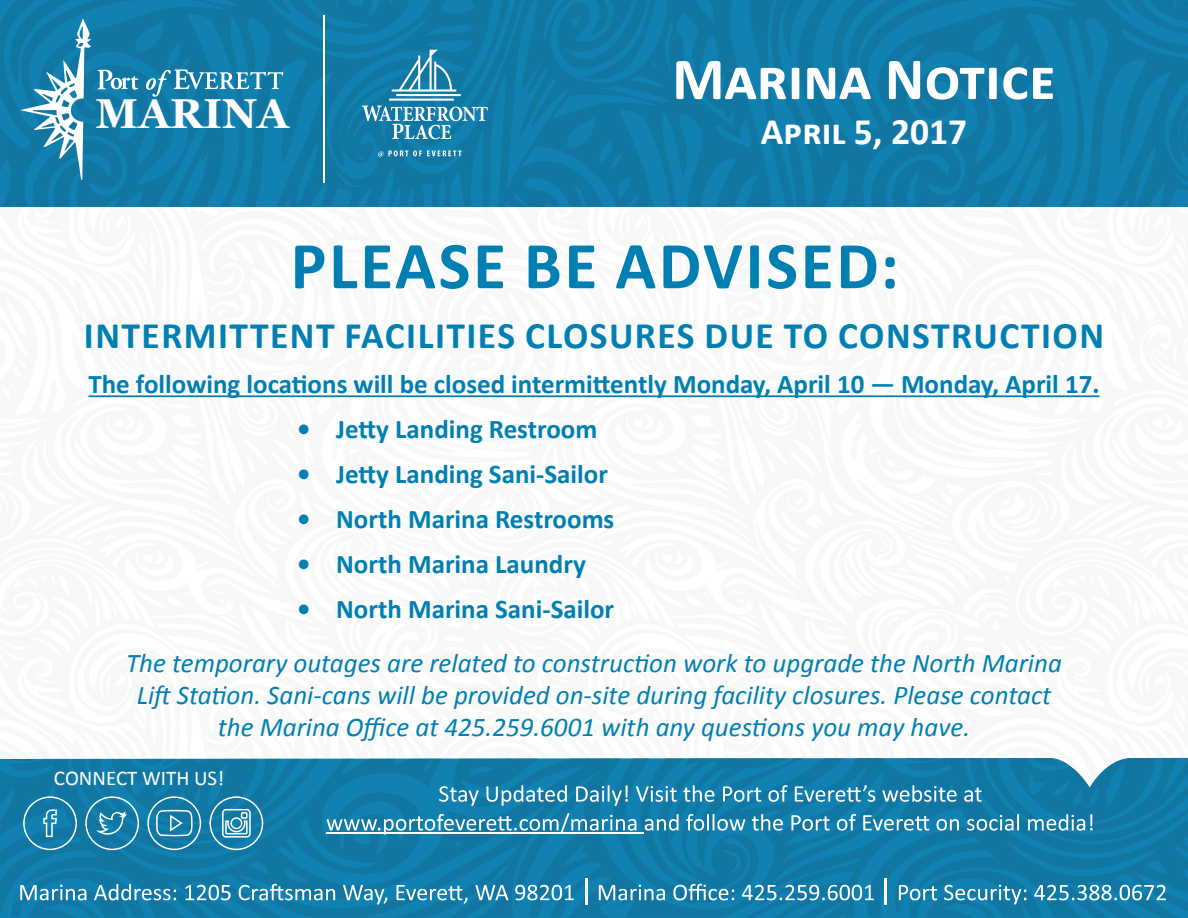
<style>
.page{position:relative;width:1188px;height:918px;background:#fff}
.page>*{position:absolute;margin:0;border:0;box-sizing:border-box;transform-origin:0 0}
.t1{font:700 67.5px "Calibri";letter-spacing:.04em;color:#007fb2}
.t2{font:700 60px "Calibri";color:#fff}
.t3{font:700 41.85px "Georgia";color:#fff}
.t4{font:700 37.5px "Calibri";letter-spacing:.04em;color:#007fb2}
.t5{font:700 37.5px "Calibri";color:#fff}
.t6{font:italic 27px/32.4px "Calibri";color:#007fb2;text-align:center}
.t7{font:700 27px "Calibri";color:#007fb2}
.t8{font:21px "Calibri";color:#fff}
</style>
<div class="page">
<svg style="left:0;top:850px;width:1188px;height:68px;background:#117aa7"></svg>
<svg style="left:0;top:0;width:1188px;height:207px;background:#117aa7"></svg>
<svg style="left:1161px;top:93px;width:27px;height:73px;background:#1179a5"></svg>
<svg style="left:1110px;top:0;width:78px;height:34px;background:#117aa7"></svg>
<svg style="left:783px;top:0;width:23px;height:58px"></svg>
<svg style="left:847px;top:0;width:64px;height:83px;background:#117aa8"></svg>
<svg style="left:272px;top:0;width:20px;height:14px"></svg>
<svg style="left:97px;top:70px;width:41px;height:20px"></svg>
<svg style="left:146px;top:69px;width:137px;height:28px;background:#4296ba"></svg>
<svg style="left:9px;top:0;width:82px;height:180px;background:#3991b6"></svg>
<svg style="left:362px;top:50px;width:126px;height:89px;background:#388fb5"></svg>
<svg style="left:378px;top:150px;width:84px;height:7px"></svg>
<hr style="left:323px;top:16px;width:1px;height:167px;background:#fff">
<svg style="left:0;top:758px;width:1188px;height:92px;background:#2585ae"></svg>
<svg style="left:20px;top:884px;width:1146px;height:20px;background:#4597ba"></svg>
<hr style="left:884px;top:878px;width:3px;height:27px;background:#fff">
<hr style="left:585px;top:878px;width:3px;height:27px;background:#fff">
<hr style="left:88px;top:395px;width:1012px;height:2px;background:#007fb2">
<h3 class="t3" style="left:96px;top:86px;width:195px">MARINA</h3>
<p class="t2" style="left:672px;top:41px;width:385px">Marina Notice</p>
<p class="t5" style="left:761px;top:108px;width:208px">April 5, 2017</p>
<p class="t1" style="left:291px;top:223px;width:610px">PLEASE BE ADVISED:</p>
<p class="t4" style="left:84px;top:312px;width:1022px">INTERMITTENT FACILITIES CLOSURES DUE TO CONSTRUCTION</p>
<p class="t7" style="left:88px;top:367px;width:1013px">The following locations will be closed intermittently Monday, April 10 — Monday, April 17.</p>
<p class="t7" style="left:297px;top:412px;width:302px">• Jetty Landing Restroom</p>
<p class="t7" style="left:297px;top:457px;width:312px">• Jetty Landing Sani-Sailor</p>
<p class="t7" style="left:297px;top:502px;width:319px">• North Marina Restrooms</p>
<p class="t7" style="left:297px;top:547px;width:290px">• North Marina Laundry</p>
<p class="t7" style="left:297px;top:592px;width:319px">• North Marina Sani-Sailor</p>
<p class="t6" style="left:126px;top:645px;width:937px">The temporary outages are related to construction work to upgrade the North Marina<br>Lift Station. Sani-cans will be provided on-site during facility closures. Please contact the Marina Office at 425.259.6001 with any questions you may have.</p>
<p class="t8" style="left:54px;top:765px;width:172px">CONNECT WITH US!</p>
</div>
